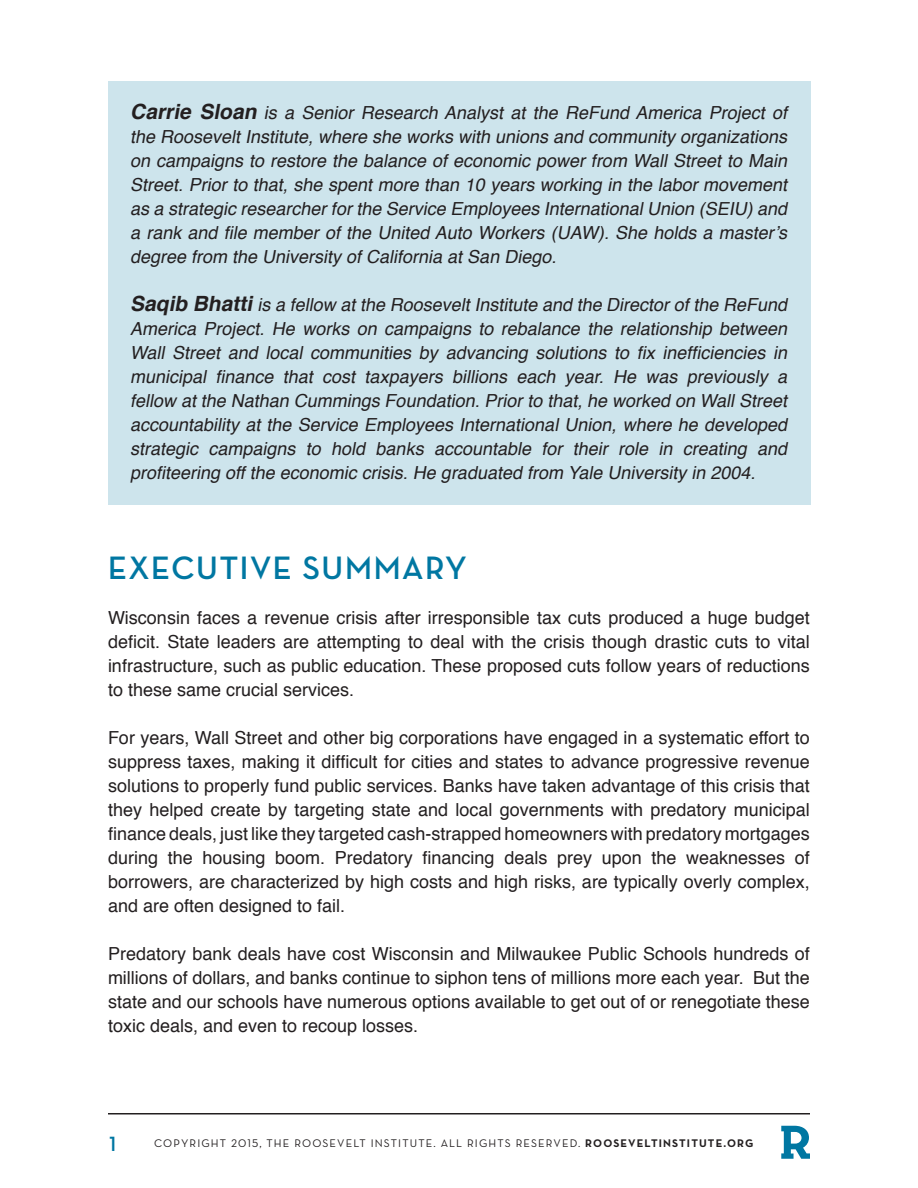
<style>
.page{position:relative;width:918px;height:1188px;background:#fff}
.page>*{position:absolute;margin:0;border:0;box-sizing:border-box;transform-origin:0 0}
.t1{font:700 33px "Neutraface Display";letter-spacing:.05em;color:#0077a2}
.t2{font:700 21px "Neutraface Display";color:#0077a2}
.t3{font:18px/24px "Helvetica";color:#231f20;text-align:justify}
.t4{font:italic 18px/24px "Helvetica";color:#231f20;text-align:justify}
.t5{font:11.25px "Neutraface Text";letter-spacing:.1em;color:#231f20}
.s1{font-weight:700;font-size:21px}
.s2{font-weight:700}
</style>
<div class="page">
<hr style="left:108px;top:1113px;width:702px;height:1px;background:#231f20">
<svg style="left:781px;top:1126px;width:29px;height:33px"></svg>
<div style="left:108px;top:81px;width:703px;height:423px;background:#cde4ec"></div>
<p class="t4" style="left:130px;top:101px;width:664px"><span class="s1">Carrie Sloan</span> is a Senior Research Analyst at the ReFund America Project of the RooseveltInstitute,where she workswith unionsand communityorganizations on campaignsto restore the balance ofeconomicpowerfrom WallStreetto Main Street.Priorto that,she spentmore than 10 yearsworking in the labormovement asa strategicresearcherforthe Service EmployeesInternationalUnion (SEIU)and a rank and file member of the United Auto Workers (UAW). She holds a master’s degree from the UniversityofCalifornia atSan Diego.</p>
<p class="t4" style="left:130px;top:293px;width:664px"><span class="s1">Saqib Bhatti</span>isa fellow atthe RooseveltInstitute and the Directorofthe ReFund America Project. He works on campaigns to rebalance the relationship between Wall Street and local communities by advancing solutions to fix inefficiencies in municipal finance that cost taxpayers billions each year. He was previously a fellow atthe Nathan CummingsFoundation.Priorto that,he worked on WallStreet accountability at the Service Employees International Union, where he developed strategic campaigns to hold banks accountable for their role in creating and profiteering offthe economiccrisis.He graduated from Yale Universityin 2004.</p>
<p class="t1" style="left:108px;top:550px;width:360px">EXECUTIVE SUMMARY</p>
<p class="t3" style="left:108px;top:606px;width:703px">Wisconsin faces a revenue crisis after irresponsible tax cuts produced a huge budget deficit. State leaders are attempting to deal with the crisis though drastic cuts to vital infrastructure, such as public education. These proposed cuts follow years of reductions to these same crucial services.</p>
<p class="t3" style="left:108px;top:726px;width:703px">For years, Wall Street and other big corporations have engaged in a systematic effort to suppress taxes, making it difficult for cities and states to advance progressive revenue solutions to properly fund public services. Banks have taken advantage of this crisis that they helped create by targeting state and local governments with predatory municipal finance deals, just like they targeted cash-strapped homeowners with predatory mortgages during the housing boom. Predatory financing deals prey upon the weaknesses of borrowers, are characterized by high costs and high risks, are typically overly complex, and are often designed to fail.</p>
<p class="t3" style="left:108px;top:942px;width:703px">Predatory bank deals have cost Wisconsin and Milwaukee Public Schools hundreds of millions of dollars, and banks continue to siphon tens of millions more each year. But the state and our schools have numerous options available to get out of or renegotiate these toxic deals, and even to recoup losses.</p>
<p class="t2" style="left:110px;top:1132px;width:8px">1</p>
<p class="t5" style="left:154px;top:1136px;width:601px">COPYRIGHT 2015, THE ROOSEVELT INSTITUTE. ALL RIGHTS RESERVED. <span class="s2">ROOSEVELTINSTITUTE.ORG</span></p>
</div>
